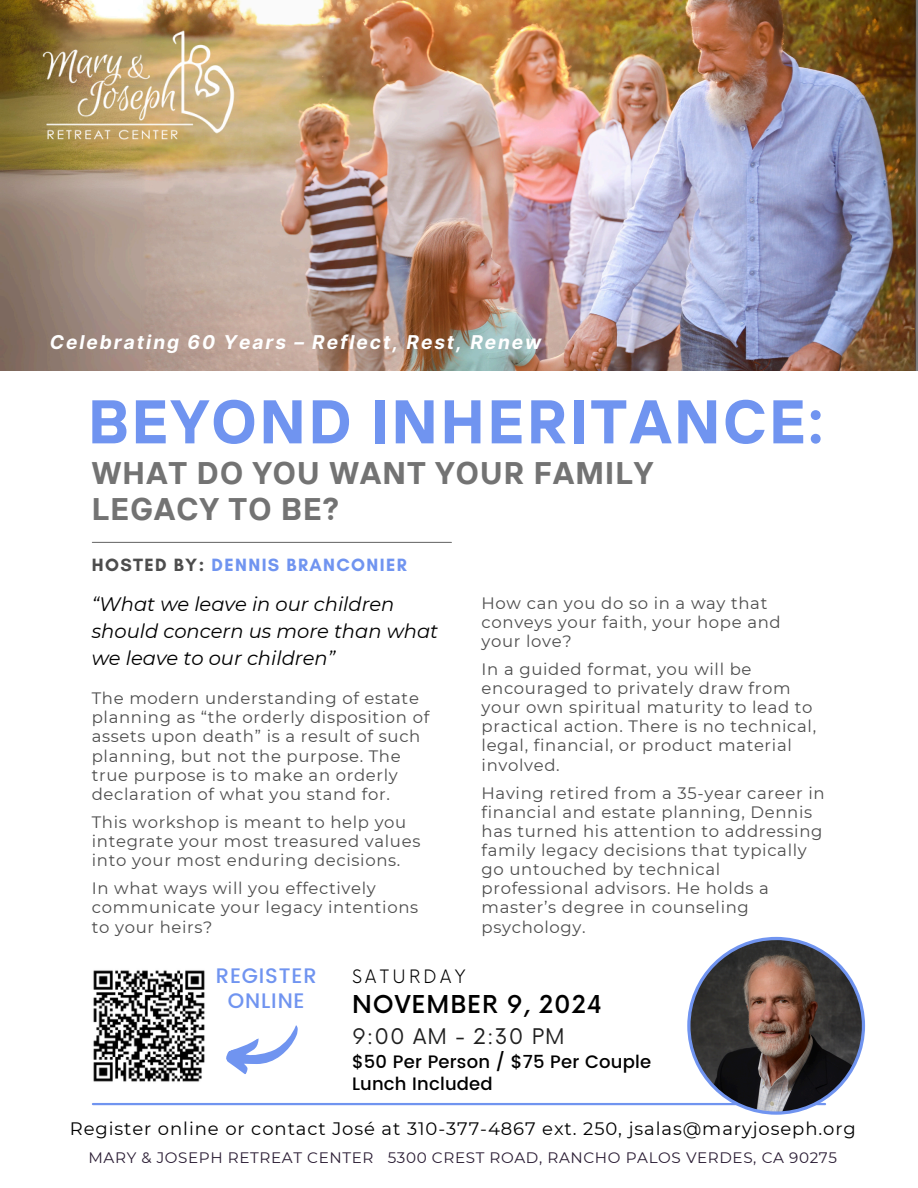
<style>
.page{position:relative;width:918px;height:1188px;background:#fff}
.page>*{position:absolute;margin:0;border:0;box-sizing:border-box;transform-origin:0 0}
.t1{font:700 61.5px "TT Interphases";letter-spacing:.045em;color:#7094f0}
.t2{font:700 31.2px/36px "TT Interphases";letter-spacing:.04em;color:#737373}
.t3{font:500 24px "Now";letter-spacing:.04em;color:#000}
.t4{font:500 21px/24.8px "Poppins";letter-spacing:.04em;color:#7094f0;text-align:center}
.t5{font:21px "Now";letter-spacing:.05em;color:#202020}
.t6{font:italic 19.5px/27px "Montserrat";color:#000}
.t7{font:italic 700 19.05px "Inter";letter-spacing:.1em;color:#fff}
.t8{font:700 18.15px "Glacial Indifference";letter-spacing:.075em;color:#7094f0}
.t9{font:18px "Montserrat";letter-spacing:.05em;color:#000}
.t10{font:500 18px "Poppins";letter-spacing:.01em;color:#000}
.t11{font:300 18px "Now";letter-spacing:.185em;color:#000}
.t12{font:16.5px/19.2px "Montserrat";letter-spacing:.04em;color:#4d4d4d}
.t13{font:15.15px "Montserrat";letter-spacing:.04em;color:#2a1c33}
.s1{color:#4d4d4d}
</style>
<div class="page">
<img style="left:0;top:0;width:918px;height:370px">
<hr style="left:92px;top:542px;width:359px;height:1px;background:#737373">
<hr style="left:93px;top:1103px;width:732px;height:2px;background:#7094f0">
<svg style="left:226px;top:1025px;width:72px;height:49px"></svg>
<img style="left:8px;top:13px;width:258px;height:152px">
<svg style="left:687px;top:937px;width:178px;height:178px"></svg>
<img style="left:93px;top:970px;width:112px;height:112px">
<h3 class="t7" style="left:50px;top:330px;width:493px">Celebrating 60 Years – Reflect, Rest, Renew</h3>
<p class="t1" style="left:88px;top:382px;width:736px">BEYOND INHERITANCE:</p>
<p class="t2" style="left:92px;top:454px;width:563px">WHAT DO YOU WANT YOUR FAMILY<br>LEGACY TO BE?</p>
<p class="t8" style="left:92px;top:553px;width:317px"><span class="s1">HOSTED BY:</span> DENNIS BRANCONIER</p>
<p class="t12" style="left:482px;top:593px;width:301px">How can you do so in a way that conveys your faith, your hope and your love?</p>
<h6 class="t12" style="left:482px;top:659px;width:336px">In a guided format, you will be encouraged to privately draw from your own spiritual maturity to lead to practical action. There is no technical, legal, financial, or product material involved.</h6>
<h1 class="t12" style="left:482px;top:783px;width:345px">Having retired from a 35-year career in financial and estate planning, Dennis has turned his attention to addressing family legacy decisions that typically go untouched by technical professional advisors. He holds a master’s degree in counseling psychology.</h1>
<p class="t6" style="left:92px;top:591px;width:348px">“What we leave in our children should concern us more than what we leave to our children”</p>
<p class="t12" style="left:92px;top:689px;width:339px">The modern understanding of estate planning as “the orderly disposition of assets upon death” is a result of such planning, but not the purpose. The</p>
<p class="t12" style="left:92px;top:765px;width:308px">true purpose is to make an orderly declaration of what you stand for.</p>
<p class="t12" style="left:92px;top:812px;width:330px">This workshop is meant to help you integrate your most treasured values into your most enduring decisions.</p>
<p class="t12" style="left:92px;top:879px;width:328px">In what ways will you effectively communicate your legacy intentions</p>
<p class="t12" style="left:92px;top:917px;width:122px">to your heirs?</p>
<p class="t4" style="left:216px;top:963px;width:102px">REGISTER<br>ONLINE</p>
<p class="t5" style="left:352px;top:1024px;width:214px">9:00 AM - 2:30 PM</p>
<p class="t10" style="left:352px;top:1051px;width:301px">$50 Per Person / $75 Per Couple</p>
<h4 class="t10" style="left:352px;top:1074px;width:142px">Lunch Included</h4>
<p class="t11" style="left:352px;top:967px;width:115px">SATURDAY</p>
<p class="t3" style="left:352px;top:992px;width:252px">NOVEMBER 9, 2024</p>
<h5 class="t9" style="left:70px;top:1118px;width:788px">Register online or contact José at 310-377-4867 ext. 250, jsalas@maryjoseph.org</h5>
<p class="t13" style="left:89px;top:1148px;width:750px">MARY &amp; JOSEPH RETREAT CENTER 5300 CREST ROAD, RANCHO PALOS VERDES, CA 90275</p>
</div>
